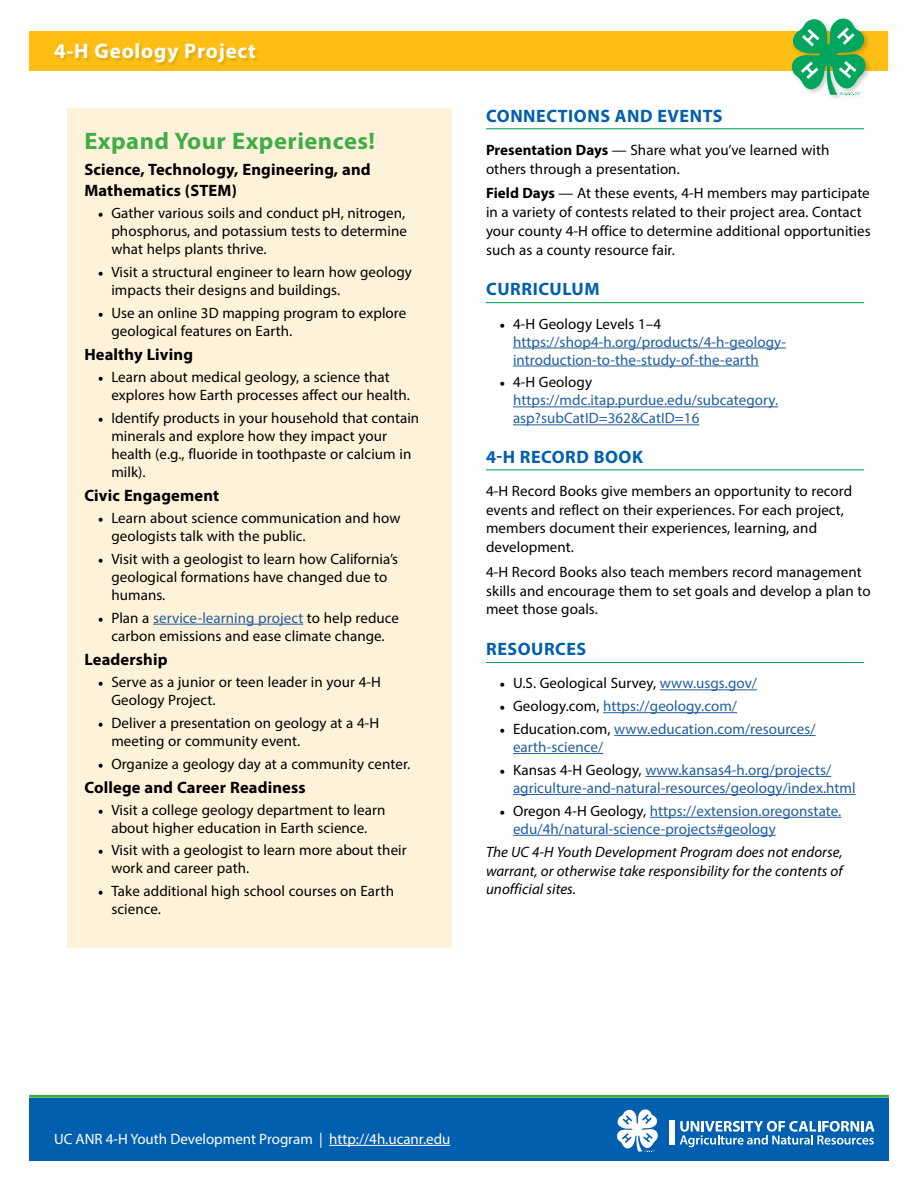
<style>
.page{position:relative;width:918px;height:1188px;background:#fff}
.page>*{position:absolute;margin:0;border:0;box-sizing:border-box;transform-origin:0 0}
.h2_green{font:700 24px "Myriad Pro";letter-spacing:.02em;color:#41ad49}
.t1{font:700 21px "Myriad Pro";letter-spacing:.04em;color:#fff}
.h2_top_bottom_rules{font:700 18px "Myriad Pro";letter-spacing:.03em;color:#005fae}
.t2{font:700 16.5px/21px "Myriad Pro";letter-spacing:.01em;color:#000}
.P1{font:15px/18px "Myriad Pro";letter-spacing:.005em;color:#000}
.t3{font:15px/18px "Myriad Pro";letter-spacing:.005em;color:#215e9e}
.P1-2{font:italic 15px/18.8px "Myriad Pro";letter-spacing:.005em;color:#000;text-align:justify}
.t4{font:15px "Myriad Pro";color:#fff}
.s1{font-family:"Minion Pro";font-weight:500}
.s2{color:#215e9e}
.s3{font-weight:700}
.s4{font-family:"Minion Pro";font-weight:500;color:#000}
.s5{color:#000}
</style>
<div class="page">
<div style="left:29px;top:31px;width:859px;height:40px;background:#febe14"></div>
<div style="left:789px;top:16px;width:83px;height:85px;background:#000;opacity:.21"></div>
<svg style="left:789px;top:16px;width:78px;height:79px"></svg>
<div style="left:29px;top:1098px;width:860px;height:63px;background:#005fae"></div>
<hr style="left:29px;top:1095px;width:860px;height:3px;background:#41ad49">
<div style="left:54px;top:44px;width:206px;height:23px;background:#000;opacity:.12"></div>
<svg style="left:617px;top:1109px;width:41px;height:43px"></svg>
<svg style="left:680px;top:1121px;width:195px;height:26px"></svg>
<div style="left:669px;top:1121px;width:6px;height:24px;background:#fff"></div>
<div style="left:68px;top:108px;width:384px;height:839px;background:#fff2da"></div>
<hr style="left:329px;top:1145px;width:121px;height:1px;background:#fff">
<hr style="left:153px;top:624px;width:150px;height:1px;background:#215e9e">
<hr style="left:486px;top:128px;width:378px;height:1px;background:#00a65d">
<hr style="left:486px;top:302px;width:378px;height:1px;background:#00a65d">
<hr style="left:513px;top:348px;width:273px;height:1px;background:#215e9e">
<hr style="left:513px;top:366px;width:246px;height:1px;background:#215e9e">
<hr style="left:513px;top:406px;width:265px;height:1px;background:#215e9e">
<hr style="left:513px;top:424px;width:186px;height:1px;background:#215e9e">
<hr style="left:486px;top:469px;width:378px;height:1px;background:#00a65d">
<hr style="left:486px;top:662px;width:378px;height:1px;background:#00a65d">
<hr style="left:660px;top:689px;width:97px;height:1px;background:#215e9e">
<hr style="left:603px;top:712px;width:134px;height:1px;background:#215e9e">
<hr style="left:614px;top:735px;width:202px;height:1px;background:#215e9e">
<hr style="left:513px;top:753px;width:90px;height:1px;background:#215e9e">
<hr style="left:645px;top:776px;width:186px;height:1px;background:#215e9e">
<hr style="left:513px;top:794px;width:343px;height:1px;background:#215e9e">
<hr style="left:650px;top:817px;width:191px;height:1px;background:#215e9e">
<hr style="left:513px;top:835px;width:263px;height:1px;background:#215e9e">
<h2 class="t1" style="left:54px;top:38px;width:204px">4-H Geology Project</h2>
<h2 class="h2_green" style="left:84px;top:125px;width:292px">Expand Your Experiences!</h2>
<h3 class="t2" style="left:84px;top:159px;width:288px">Science, Technology, Engineering, and<br>Mathematics (STEM)</h3>
<p class="P1" style="left:111px;top:204px;width:297px;text-align:justify;text-indent:-14px"><span class="s1">•</span> Gather various soils and conduct pH, nitrogen, phosphorus, and potassium tests to determine what helps plants thrive.</p>
<p class="P1" style="left:111px;top:263px;width:302px;text-indent:-14px"><span class="s1">•</span> Visit a structural engineer to learn how geology impacts their designs and buildings.</p>
<p class="P1" style="left:111px;top:304px;width:296px;text-indent:-14px"><span class="s1">•</span> Use an online 3D mapping program to explore geological features on Earth.</p>
<h3 class="t2" style="left:84px;top:344px;width:110px">Healthy Living</h3>
<p class="P1" style="left:111px;top:368px;width:300px;text-indent:-14px"><span class="s1">•</span> Learn about medical geology, a science that explores how Earth processes affect our health.</p>
<p class="P1" style="left:111px;top:409px;width:309px;text-indent:-14px"><span class="s1">•</span> Identify products in your household that contain minerals and explore how they impact your health (e.g., fluoride in toothpaste or calcium in milk).</p>
<h3 class="t2" style="left:84px;top:484px;width:136px">Civic Engagement</h3>
<p class="P1" style="left:111px;top:509px;width:291px;text-indent:-14px"><span class="s1">•</span> Learn about science communication and how geologists talk with the public.</p>
<p class="P1" style="left:111px;top:550px;width:288px;text-indent:-14px"><span class="s1">•</span> Visit with a geologist to learn how California’s geological formations have changed due to humans.</p>
<p class="P1" style="left:98px;top:608px;width:303px;text-align:center"><span class="s1">•</span> Plan a <span class="s2">service-learning project</span> to help reduce carbon emissions and ease climate change.</p>
<h3 class="t2" style="left:84px;top:648px;width:85px">Leadership</h3>
<p class="P1" style="left:111px;top:673px;width:271px;text-indent:-14px"><span class="s1">•</span> Serve as a junior or teen leader in your 4-H<br>Geology Project.</p>
<p class="P1" style="left:111px;top:713px;width:269px;text-indent:-14px"><span class="s1">•</span> Deliver a presentation on geology at a 4-H meeting or community event.</p>
<p class="P1" style="left:98px;top:754px;width:314px"><span class="s1">•</span> Organize a geology day at a community center.</p>
<h3 class="t2" style="left:84px;top:776px;width:223px">College and Career Readiness</h3>
<p class="P1" style="left:98px;top:800px;width:289px;text-align:center"><span class="s1">•</span> Visit a college geology department to learn about higher education in Earth science.</p>
<p class="P1" style="left:111px;top:841px;width:297px;text-indent:-14px"><span class="s1">•</span> Visit with a geologist to learn more about their work and career path.</p>
<p class="P1" style="left:111px;top:882px;width:284px;text-indent:-14px"><span class="s1">•</span> Take additional high school courses on Earth science.</p>
<h2 class="h2_top_bottom_rules" style="left:486px;top:104px;width:238px">CONNECTIONS AND EVENTS</h2>
<p class="P1" style="left:486px;top:140px;width:345px;line-height:18.8px"><span class="s3">Presentation Days</span> — Share what you’ve learned with others through a presentation.</p>
<p class="P1" style="left:486px;top:184px;width:386px;line-height:18.8px"><span class="s3">Field Days</span> — At these events, 4-H members may participate in a variety of contests related to their project area. Contact your county 4-H office to determine additional opportunities such as a county resource fair.</p>
<h2 class="h2_top_bottom_rules" style="left:486px;top:278px;width:115px">CURRICULUM</h2>
<p class="t3" style="left:513px;top:314px;width:274px;text-indent:-14px"><span class="s4">•</span> <span class="s5">4-H Geology Levels 1–4 </span>https://shop4-h.org/products/4-h-geology&shy;introduction-to-the-study-of-the-earth</p>
<p class="t3" style="left:513px;top:373px;width:267px;text-indent:-14px"><span class="s4">•</span> <span class="s5">4-H Geology </span>https://mdc.itap.purdue.edu/subcategory. asp?subCatID=362&amp;CatID=16</p>
<h2 class="h2_top_bottom_rules" style="left:486px;top:445px;width:159px">4-H RECORD BOOK</h2>
<p class="P1" style="left:486px;top:481px;width:368px;line-height:18.8px">4-H Record Books give members an opportunity to record events and reflect on their experiences. For each project, members document their experiences, learning, and development.</p>
<p class="P1" style="left:486px;top:562px;width:386px;line-height:18.8px">4-H Record Books also teach members record management skills and encourage them to set goals and develop a plan to meet those goals.</p>
<h2 class="h2_top_bottom_rules" style="left:486px;top:637px;width:102px">RESOURCES</h2>
<p class="P1" style="left:500px;top:674px;width:259px"><span class="s1">•</span> U.S. Geological Survey, <span class="s2">www.usgs.gov/</span></p>
<p class="t3" style="left:500px;top:697px;width:239px"><span class="s4">•</span> <span class="s5">Geology.com,</span> https://geology.com/</p>
<p class="t3" style="left:513px;top:720px;width:304px;text-indent:-14px"><span class="s4">•</span> <span class="s5">Education.com,</span> www.education.com/resources/ earth-science/</p>
<p class="t3" style="left:513px;top:761px;width:344px;text-indent:-14px"><span class="s4">•</span> <span class="s5">Kansas 4-H Geology,</span> www.kansas4-h.org/projects/ agriculture-and-natural-resources/geology/index.html</p>
<p class="t3" style="left:513px;top:802px;width:330px;text-indent:-14px"><span class="s4">•</span> <span class="s5">Oregon 4-H Geology,</span> https://extension.oregonstate. edu/4h/natural-science-projects#geology</p>
<p class="P1-2" style="left:486px;top:842px;width:358px">The UC 4-H Youth Development Program does not endorse, warrant, or otherwise take responsibility for the contents of unofficial sites.</p>
<p class="t4" style="left:54px;top:1130px;width:398px">UC ANR 4-H Youth Development Program | http://4h.ucanr.edu</p>
</div>
